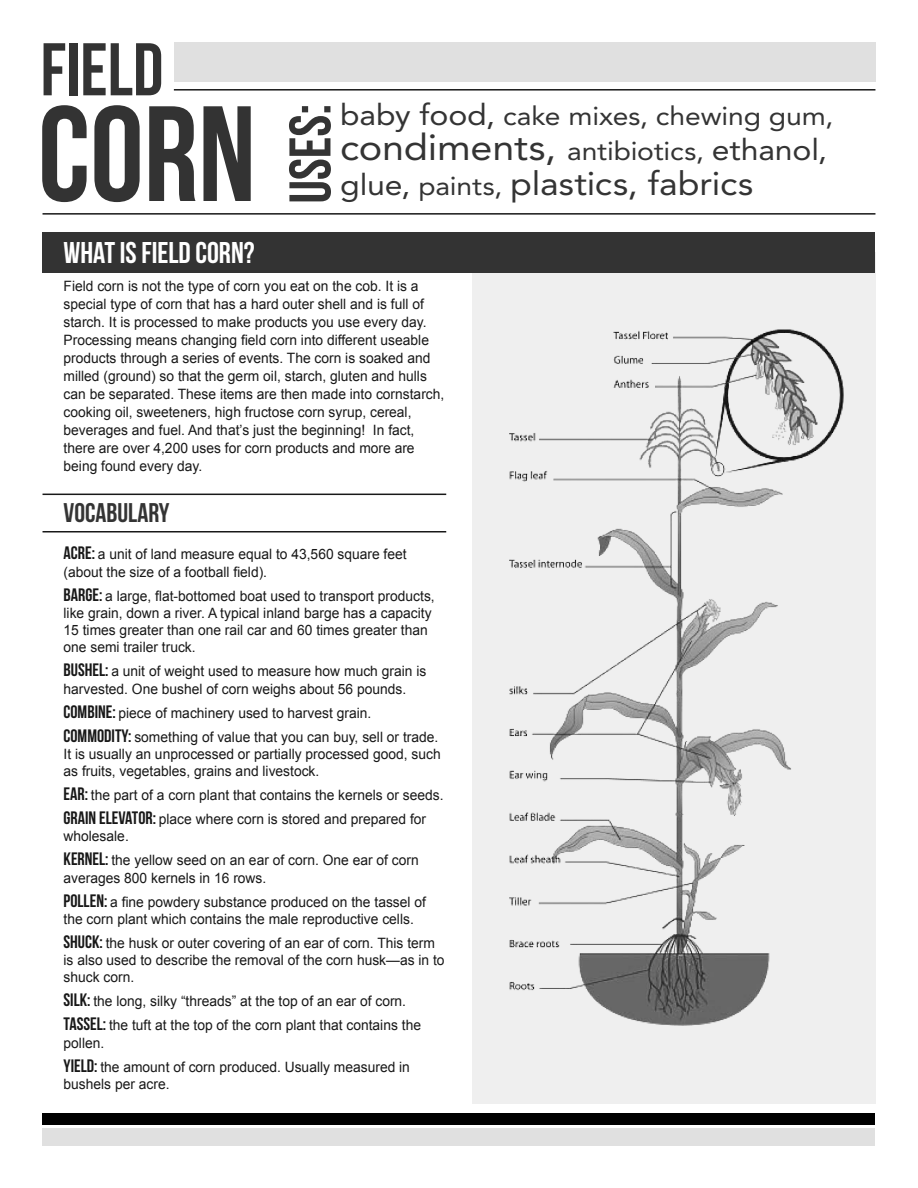
<style>
.page{position:relative;width:918px;height:1188px;background:#fff}
.page>*{position:absolute;margin:0;border:0;box-sizing:border-box;transform-origin:0 0}
.t1{font:135.3px "Bebas Neue";color:#333}
.t2{font:74.4px "Bebas Neue";color:#333}
.t3{font:58.65px "Bebas Neue";color:#343434}
.t4{font:33px "Avenir";letter-spacing:-.005em;color:#343434;scale:1.09 1}
.HEAD{font:30px "Bebas Neue";color:#fff}
.HEAD-2{font:27px "Bebas Neue";color:#343434}
.t5{font:25.95px/34.7px "Avenir";letter-spacing:-.005em;color:#343434;scale:1.09 1}
.VOCABULARY_WORD{font:14.25px/17.2px "Arial";color:#181818}
.s1{font-size:29.4px}
.s2{font-size:36.45px}
.s3{font-size:25.95px}
.s4{font-family:"Bebas Neue";font-size:18px}
</style>
<div class="page">
<div style="left:472px;top:253px;width:403px;height:851px;background:#efefef"></div>
<hr style="left:43px;top:213px;width:832px;height:2px;background:#181818">
<hr style="left:174px;top:89px;width:701px;height:2px;background:#181818">
<div style="left:174px;top:43px;width:702px;height:39px;background:#e0e0e0"></div>
<hr style="left:43px;top:494px;width:403px;height:1px;background:#181818">
<div style="left:43px;top:1128px;width:832px;height:17px;background:#e0e0e0"></div>
<div style="left:43px;top:1113px;width:832px;height:11px;background:#000"></div>
<div style="left:43px;top:232px;width:832px;height:41px;background:#333"></div>
<hr style="left:43px;top:531px;width:403px;height:1px;background:#181818">
<img style="left:509px;top:329px;width:335px;height:697px">
<p class="t2" style="left:41px;top:29px;width:124px">FIELD</p>
<p class="t1" style="left:38px;top:80px;width:219px">CORN</p>
<p class="HEAD" style="left:64px;top:236px;width:193px">WHAT IS FIELD CORN?</p>
<p class="t3" style="left:278px;top:203px;width:101px;rotate:-90deg">USES:</p>
<p class="t5" style="left:340px;top:99px;width:454px"><span class="s1">baby food,</span> cake mixes, chewing gum, <span class="s2">condiments,</span> antibiotics, <span class="s1">ethanol,</span></p>
<p class="t4" style="left:340px;top:164px;width:381px"><span class="s1">glue,</span> <span class="s3">paints,</span> plastics, fabrics</p>
<p class="VOCABULARY_WORD" style="left:64px;top:277px;width:382px;line-height:18px">Field corn is not the type of corn you eat on the cob. It is a special type of corn that has a hard outer shell and is full of starch. It is processed to make products you use every day.<br>Processing means changing field corn into different useable products through a series of events. The corn is soaked and milled (ground) so that the germ oil, starch, gluten and hulls can be separated. These items are then made into cornstarch, cooking oil, sweeteners, high fructose corn syrup, cereal, beverages and fuel. And that’s just the beginning! In fact, there are over 4,200 uses for corn products and more are being found every day.</p>
<p class="HEAD-2" style="left:64px;top:498px;width:108px">VOCABULARY</p>
<p class="VOCABULARY_WORD" style="left:64px;top:546px;width:345px"><span class="s4">ACRE:</span> a unit of land measure equal to 43,560 square feet (about the size of a football field).</p>
<p class="VOCABULARY_WORD" style="left:64px;top:587px;width:373px"><span class="s4">BARGE:</span> a large, flat-bottomed boat used to transport products, like grain, down a river. A typical inland barge has a capacity 15 times greater than one rail car and 60 times greater than one semi trailer truck.</p>
<p class="VOCABULARY_WORD" style="left:64px;top:663px;width:364px"><span class="s4">BUSHEL:</span> a unit of weight used to measure how much grain is harvested. One bushel of corn weighs about 56 pounds.</p>
<p class="VOCABULARY_WORD" style="left:64px;top:704px;width:309px"><span class="s4">COMBINE:</span> piece of machinery used to harvest grain.</p>
<p class="VOCABULARY_WORD" style="left:64px;top:728px;width:379px"><span class="s4">COMMODITY:</span> something of value that you can buy, sell or trade.<br>It is usually an unprocessed or partially processed good, such as fruits, vegetables, grains and livestock.</p>
<p class="VOCABULARY_WORD" style="left:64px;top:787px;width:381px"><span class="s4">EAR:</span> the part of a corn plant that contains the kernels or seeds.</p>
<p class="VOCABULARY_WORD" style="left:64px;top:811px;width:364px"><span class="s4">GRAIN ELEVATOR:</span> place where corn is stored and prepared for wholesale.</p>
<p class="VOCABULARY_WORD" style="left:64px;top:852px;width:357px"><span class="s4">KERNEL:</span> the yellow seed on an ear of corn. One ear of corn averages 800 kernels in 16 rows.</p>
<p class="VOCABULARY_WORD" style="left:64px;top:893px;width:364px"><span class="s4">POLLEN:</span> a fine powdery substance produced on the tassel of the corn plant which contains the male reproductive cells.</p>
<p class="VOCABULARY_WORD" style="left:64px;top:934px;width:383px"><span class="s4">SHUCK:</span> the husk or outer covering of an ear of corn. This term is also used to describe the removal of the corn husk—as in to shuck corn.</p>
<p class="VOCABULARY_WORD" style="left:64px;top:993px;width:344px"><span class="s4">SILK:</span> the long, silky “threads” at the top of an ear of corn.</p>
<p class="VOCABULARY_WORD" style="left:64px;top:1017px;width:359px"><span class="s4">TASSEL:</span> the tuft at the top of the corn plant that contains the pollen.</p>
<p class="VOCABULARY_WORD" style="left:64px;top:1058px;width:348px"><span class="s4">YIELD:</span> the amount of corn produced. Usually measured in bushels per acre.</p>
</div>
